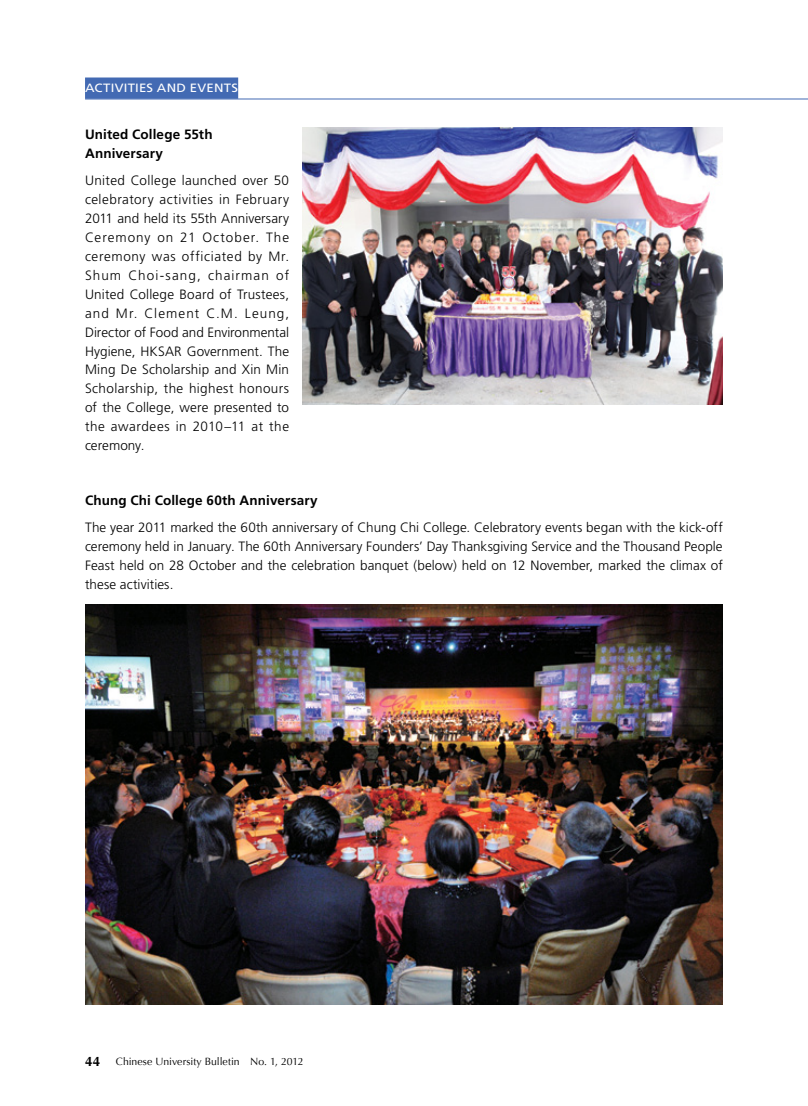
<style>
.page{position:relative;width:808px;height:1106px;background:#fff}
.page>*{position:absolute;margin:0;border:0;box-sizing:border-box;transform-origin:0 0}
.t1{font:300 13.5px/18.9px "Frutiger";letter-spacing:.005em;color:#000;text-align:justify}
.t2{font:700 13.5px/18.9px "Frutiger";letter-spacing:.01em;color:#000}
.t3{font:700 13.5px "Optima";color:#000}
.t4{font:12px "Frutiger";letter-spacing:.02em;color:#fff;scale:1.1 1}
.t5{font:10.5px "Optima";color:#000}
</style>
<div class="page">
<div style="left:85px;top:77px;width:153px;height:22px;background:#436ab3"></div>
<hr style="left:85px;top:99px;width:723px;height:1px;background:#436ab3">
<img style="left:85px;top:605px;width:638px;height:399px">
<img style="left:302px;top:128px;width:421px;height:276px">
<p class="t4" style="left:85px;top:81px;width:141px">ACTIVITIES AND EVENTS</p>
<p class="t2" style="left:85px;top:125px;width:129px">United College 55th<br>Anniversary</p>
<p class="t1" style="left:85px;top:171px;width:206px">United College launched over 50 celebratory activities in February 2011 and held its 55th Anniversary Ceremony on 21 October. The ceremony was officiated by Mr.<br>Shum Choi-sang, chairman of United College Board of Trustees, and Mr. Clement C.M. Leung, Director of Food and Environmental Hygiene, HKSAR Government. The Ming De Scholarship and Xin Min Scholarship, the highest honours of the College, were presented to the awardees in 2010–11 at the ceremony.</p>
<p class="t2" style="left:85px;top:490px;width:234px">Chung Chi College 60th Anniversary</p>
<p class="t1" style="left:85px;top:518px;width:639px">The year 2011 marked the 60th anniversary of Chung Chi College. Celebratory events began with the kick-off ceremony held in January. The 60th Anniversary Founders’ Day Thanksgiving Service and the Thousand People Feast held on 28 October and the celebration banquet (below) held on 12 November, marked the climax of these activities.</p>
<p class="t3" style="left:85px;top:1053px;width:17px">44</p>
<p class="t5" style="left:116px;top:1055px;width:189px">Chinese University Bulletin No. 1, 2012</p>
</div>
